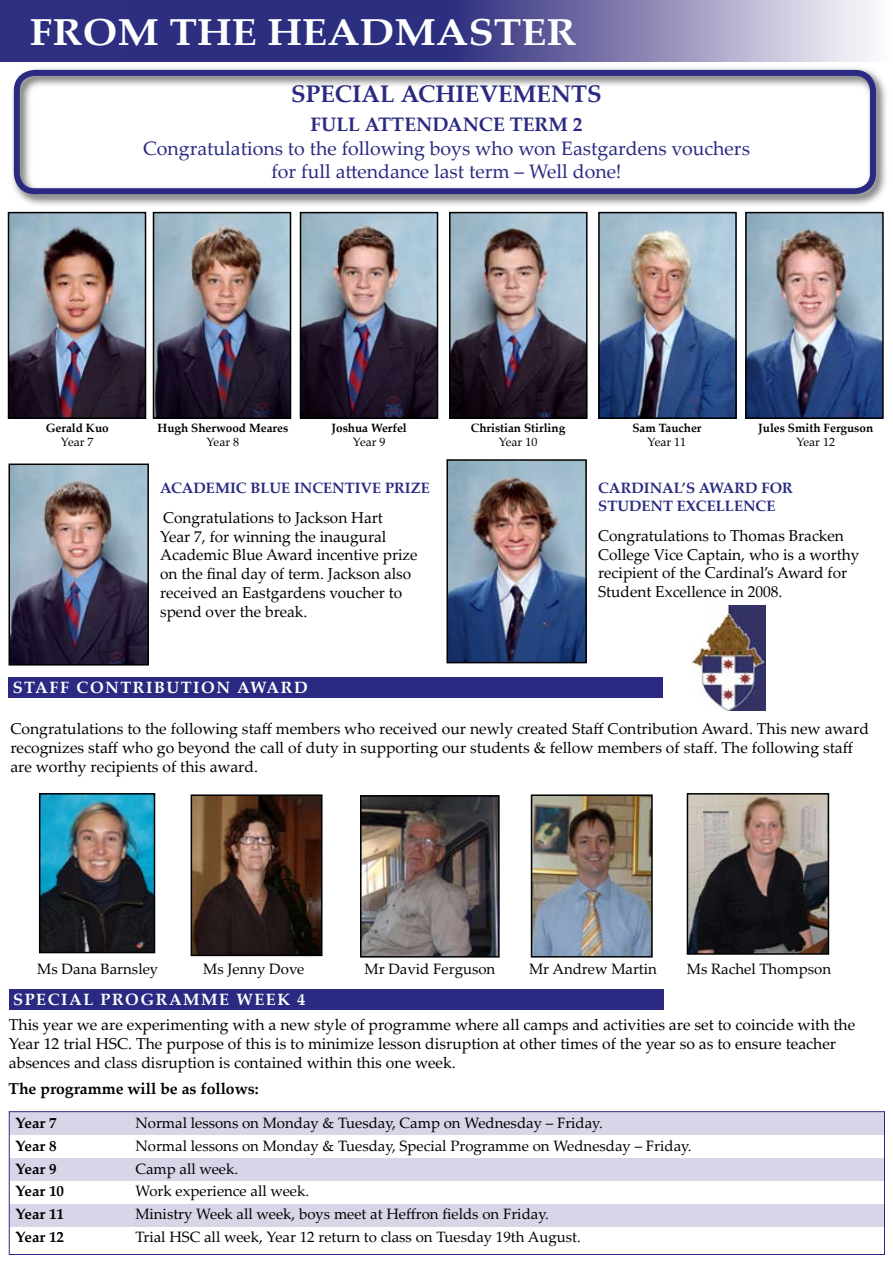
<style>
.page{position:relative;width:893px;height:1263px;background:#fff}
.page>*{position:absolute;margin:0;border:0;box-sizing:border-box;transform-origin:0 0}
.t1{font:700 37.5px "Palatino Linotype";color:#fff;scale:1.11 1}
.t2{font:700 24px "Palatino Linotype";color:#2a2a82}
.t3{font:19.5px/23.4px "Palatino Linotype";color:#2a2a82;text-align:center}
.t4{font:700 19.5px "Palatino Linotype";color:#2a2a82}
.t5{font:700 16.35px "Palatino Linotype";letter-spacing:.09em;color:#fff}
.t6{font:15.75px/18.9px "Palatino Linotype";color:#000}
.t7{font:700 15.75px "Palatino Linotype";color:#000}
.t8{font:15px "Palatino Linotype";color:#000}
.t9{font:700 15px/18px "Palatino Linotype";color:#2a2a82}
.t10{font:700 15px "Palatino Linotype";color:#000}
.t11{font:700 12px "Palatino Linotype";color:#000}
.t12{font:12px "Palatino Linotype";color:#000}
</style>
<div class="page">
<svg style="left:0;top:0;width:872px;height:61px;background:#5f5d9c"></svg>
<div style="left:9px;top:64px;width:881px;height:143px;background:#000;opacity:.75"></div>
<div style="left:14px;top:70px;width:862px;height:124px;border:6px solid #2a2a82;border-radius:18px"></div>
<img style="left:11px;top:215px;width:132px;height:201px">
<div style="left:8px;top:212px;width:138px;height:207px;border:2px solid #000"></div>
<img style="left:601px;top:215px;width:133px;height:201px">
<div style="left:598px;top:212px;width:139px;height:207px;border:2px solid #000"></div>
<img style="left:156px;top:215px;width:132px;height:201px">
<div style="left:153px;top:212px;width:138px;height:207px;border:2px solid #000"></div>
<img style="left:303px;top:215px;width:132px;height:201px">
<div style="left:300px;top:212px;width:138px;height:207px;border:2px solid #000"></div>
<img style="left:452px;top:215px;width:133px;height:201px">
<div style="left:449px;top:212px;width:139px;height:207px;border:2px solid #000"></div>
<img style="left:748px;top:215px;width:133px;height:201px">
<div style="left:745px;top:212px;width:139px;height:207px;border:2px solid #000"></div>
<svg style="left:11px;top:1113px;width:872px;height:114px;fill:#d6d6e8"></svg>
<div style="left:9px;top:1111px;width:876px;height:144px;border:1px solid #2a2a82"></div>
<div style="left:9px;top:989px;width:654px;height:21px;background:#2a2a82"></div>
<div style="left:9px;top:677px;width:654px;height:20px;background:#2a2a82"></div>
<img style="left:42px;top:796px;width:110px;height:154px">
<div style="left:39px;top:793px;width:116px;height:160px;border:2px solid #000"></div>
<img style="left:194px;top:797px;width:125px;height:156px">
<div style="left:191px;top:794px;width:131px;height:162px;border:2px solid #000"></div>
<img style="left:363px;top:798px;width:134px;height:156px">
<div style="left:360px;top:795px;width:140px;height:162px;border:2px solid #000"></div>
<img style="left:534px;top:797px;width:116px;height:157px">
<div style="left:531px;top:794px;width:122px;height:163px;border:2px solid #000"></div>
<img style="left:690px;top:796px;width:136px;height:156px">
<div style="left:687px;top:793px;width:142px;height:162px;border:2px solid #000"></div>
<img style="left:12px;top:466px;width:134px;height:196px">
<div style="left:9px;top:463px;width:140px;height:202px;border:2px solid #000"></div>
<img style="left:449px;top:462px;width:135px;height:198px">
<div style="left:446px;top:459px;width:141px;height:204px;border:2px solid #000"></div>
<img style="left:692px;top:606px;width:73px;height:104px">
<h1 class="t1" style="left:30px;top:5px;width:494px">FROM THE HEADMASTER</h1>
<h2 class="t2" style="left:291px;top:77px;width:225px">Special Achievements</h2>
<p class="t4" style="left:310px;top:111px;width:274px">FULL ATTENDANCE TERM 2</p>
<p class="t3" style="left:143px;top:136px;width:608px">Congratulations to the following boys who won Eastgardens vouchers for full attendance last term – Well done!</p>
<p class="t11" style="left:46px;top:419px;width:64px">Gerald Kuo</p>
<p class="t12" style="left:61px;top:434px;width:34px">Year 7</p>
<p class="t11" style="left:158px;top:419px;width:132px">Hugh Sherwood Meares</p>
<p class="t12" style="left:207px;top:434px;width:34px">Year 8</p>
<p class="t11" style="left:332px;top:419px;width:77px">Joshua Werfel</p>
<p class="t12" style="left:353px;top:434px;width:34px">Year 9</p>
<p class="t11" style="left:471px;top:419px;width:96px">Christian Stirling</p>
<p class="t12" style="left:499px;top:434px;width:40px">Year 10</p>
<p class="t11" style="left:632px;top:419px;width:71px">Sam Taucher</p>
<p class="t12" style="left:648px;top:434px;width:40px">Year 11</p>
<p class="t11" style="left:758px;top:419px;width:117px">Jules Smith Ferguson</p>
<p class="t12" style="left:796px;top:434px;width:40px">Year 12</p>
<p class="t9" style="left:160px;top:478px;width:271px">ACADEMIC BLUE INCENTIVE PRIZE</p>
<p class="t6" style="left:160px;top:507px;width:259px">Congratulations to Jackson Hart<br>Year 7, for winning the inaugural<br>Academic Blue Award incentive prize on the final day of term. Jackson also received an Eastgardens voucher to spend over the break.</p>
<p class="t9" style="left:598px;top:478px;width:196px">CARDINAL’S AWARD FOR<br>STUDENT EXCELLENCE</p>
<p class="t6" style="left:598px;top:525px;width:263px">Congratulations to Thomas Bracken College Vice Captain, who is a worthy recipient of the Cardinal’s Award for Student Excellence in 2008.</p>
<p class="t5" style="left:13px;top:676px;width:297px">STAFF CONTRIBUTION AWARD</p>
<p class="t6" style="left:10px;top:719px;width:860px">Congratulations to the following staff members who received our newly created Staff Contribution Award. This new award recognizes staff who go beyond the call of duty in supporting our students &amp; fellow members of staff. The following staff are worthy recipients of this award.</p>
<p class="t8" style="left:37px;top:959px;width:122px">Ms Dana Barnsley</p>
<p class="t8" style="left:203px;top:959px;width:103px">Ms Jenny Dove</p>
<p class="t8" style="left:364px;top:959px;width:132px">Mr David Ferguson</p>
<p class="t8" style="left:529px;top:959px;width:129px">Mr Andrew Martin</p>
<p class="t8" style="left:687px;top:959px;width:146px">Ms Rachel Thompson</p>
<p class="t5" style="left:13px;top:988px;width:294px">SPECIAL PROGRAMME WEEK 4</p>
<p class="t6" style="left:9px;top:1014px;width:848px">This year we are experimenting with a new style of programme where all camps and activities are set to coincide with the<br>Year 12 trial HSC. The purpose of this is to minimize lesson disruption at other times of the year so as to ensure teacher absences and class disruption is contained within this one week.</p>
<p class="t7" style="left:9px;top:1078px;width:252px">The programme will be as follows:</p>
<p class="t10" style="left:16px;top:1112px;width:42px">Year 7</p>
<p class="t8" style="left:135px;top:1112px;width:469px">Normal lessons on Monday &amp; Tuesday, Camp on Wednesday – Friday.</p>
<p class="t10" style="left:16px;top:1135px;width:42px">Year 8</p>
<p class="t8" style="left:135px;top:1135px;width:558px">Normal lessons on Monday &amp; Tuesday, Special Programme on Wednesday – Friday.</p>
<p class="t10" style="left:16px;top:1158px;width:42px">Year 9</p>
<p class="t8" style="left:135px;top:1158px;width:104px">Camp all week.</p>
<p class="t10" style="left:16px;top:1181px;width:50px">Year 10</p>
<p class="t8" style="left:135px;top:1181px;width:175px">Work experience all week.</p>
<p class="t10" style="left:16px;top:1204px;width:50px">Year 11</p>
<p class="t8" style="left:135px;top:1204px;width:415px">Ministry Week all week, boys meet at Heffron fields on Friday.</p>
<p class="t10" style="left:16px;top:1227px;width:50px">Year 12</p>
<p class="t8" style="left:135px;top:1227px;width:447px">Trial HSC all week, Year 12 return to class on Tuesday 19th August.</p>
</div>
